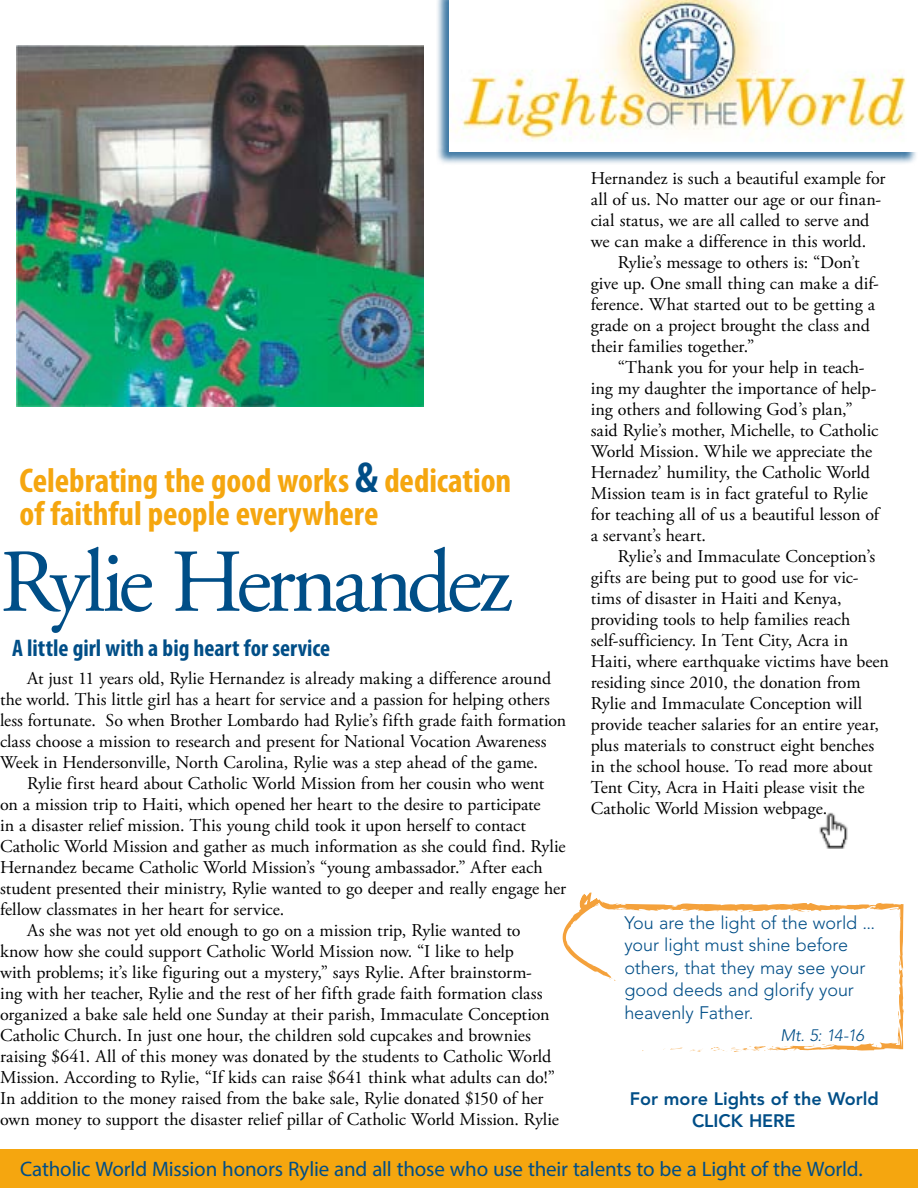
<style>
.page{position:relative;width:918px;height:1188px;background:#fff}
.page>*{position:absolute;margin:0;border:0;box-sizing:border-box;transform-origin:0 0}
.Photo_head{font:89.4px "Adobe Garamond Pro";letter-spacing:-.06em;color:#004e87}
.Celebrating{font:700 condensed 34.5px/33px "Myriad Pro";letter-spacing:-.005em;color:#f5a60f}
.Head{font:700 condensed 24px "Myriad Pro";color:#004e87}
.Subhead{font:21px "Myriad Pro";letter-spacing:-.005em;color:#004e87}
.T1{font:18px/21px "Adobe Garamond Pro";color:#000}
.Scripture{font:300 18px/22.5px "Avenir";letter-spacing:-.005em;color:#004e87}
.T1-2{font:800 18px/22.5px "Avenir";color:#004e87}
.Scripture-2{font:italic 300 16.5px "Avenir";color:#004e87}
.s1{font-size:43.5px;color:#004e87}
</style>
<div class="page">
<div style="left:436px;top:0;width:481px;height:166px;background:#004e87;opacity:.75"></div>
<img style="left:450px;top:0;width:467px;height:152px">
<div style="left:0;top:1149px;width:918px;height:39px;background:#f5a60f"></div>
<svg style="left:563px;top:892px;width:341px;height:159px"></svg>
<svg style="left:868px;top:907px;width:6px;height:3px"></svg>
<svg style="left:710px;top:1046px;width:90px;height:6px"></svg>
<svg style="left:820px;top:1044px;width:20px;height:7px"></svg>
<svg style="left:872px;top:1043px;width:5px;height:4px"></svg>
<svg style="left:898px;top:1010px;width:6px;height:10px"></svg>
<svg style="left:609px;top:978px;width:7px;height:3px"></svg>
<svg style="left:771px;top:904px;width:9px;height:7px"></svg>
<img style="left:819px;top:812px;width:29px;height:36px">
<img style="left:16px;top:45px;width:407px;height:362px">
<p class="Celebrating" style="left:20px;top:463px;width:493px">Celebrating the good works <span class="s1">&amp;</span> dedication of faithful people everywhere</p>
<p class="Photo_head" style="left:0;top:529px;width:514px">Rylie Hernandez</p>
<p class="Head" style="left:12px;top:633px;width:320px">A little girl with a big heart for service</p>
<p class="T1" style="left:0;top:668px;width:568px;text-indent:27px">At just 11 years old, Rylie Hernandez is already making a difference around the world. This little girl has a heart for service and a passion for helping others less fortunate. So when Brother Lombardo had Rylie’s fifth grade faith formation class choose a mission to research and present for National Vocation Awareness Week in Hendersonville, North Carolina, Rylie was a step ahead of the game.</p>
<p class="T1" style="left:0;top:773px;width:568px;text-indent:27px">Rylie first heard about Catholic World Mission from her cousin who went on a mission trip to Haiti, which opened her heart to the desire to participate<br>in a disaster relief mission. This young child took it upon herself to contact Catholic World Mission and gather as much information as she could find. Rylie Hernandez became Catholic World Mission’s “young ambassador.” After each student presented their ministry, Rylie wanted to go deeper and really engage her fellow classmates in her heart for service.</p>
<p class="T1" style="left:0;top:920px;width:561px;text-indent:27px">As she was not yet old enough to go on a mission trip, Rylie wanted to know how she could support Catholic World Mission now. “I like to help<br>with problems; it’s like figuring out a mystery,” says Rylie. After brainstorm-<br>ing with her teacher, Rylie and the rest of her fifth grade faith formation class organized a bake sale held one Sunday at their parish, Immaculate Conception Catholic Church. In just one hour, the children sold cupcakes and brownies raising $641. All of this money was donated by the students to Catholic World Mission. According to Rylie, “If kids can raise $641 think what adults can do!” In addition to the money raised from the bake sale, Rylie donated $150 of her own money to support the disaster relief pillar of Catholic World Mission. Rylie</p>
<p class="T1" style="left:591px;top:168px;width:296px">Hernandez is such a beautiful example for all of us. No matter our age or our finan&shy;cial status, we are all called to serve and we can make a difference in this world.</p>
<p class="T1" style="left:591px;top:252px;width:290px;text-indent:27px">Rylie’s message to others is: “Don’t give up. One small thing can make a dif&shy;ference. What started out to be getting a grade on a project brought the class and their families together.”</p>
<p class="T1" style="left:591px;top:357px;width:290px;text-indent:27px">“Thank you for your help in teach&shy;ing my daughter the importance of help&shy;ing others and following God’s plan,” said Rylie’s mother, Michelle, to Catholic World Mission. While we appreciate the Hernadez’ humility, the Catholic World Mission team is in fact grateful to Rylie for teaching all of us a beautiful lesson of a servant’s heart.</p>
<p class="T1" style="left:591px;top:546px;width:300px;text-indent:27px">Rylie’s and Immaculate Conception’s gifts are being put to good use for vic&shy;tims of disaster in Haiti and Kenya, providing tools to help families reach self-sufficiency. In Tent City, Acra in Haiti, where earthquake victims have been residing since 2010, the donation from Rylie and Immaculate Conception will provide teacher salaries for an entire year, plus materials to construct eight benches in the school house. To read more about Tent City, Acra in Haiti please visit the Catholic World Mission webpage.</p>
<p class="Scripture" style="left:624px;top:911px;width:252px">You are the light of the world ... your light must shine before others, that they may see your good deeds and glorify your heavenly Father.</p>
<p class="Scripture-2" style="left:781px;top:1026px;width:85px">Mt. 5: 14-16</p>
<p class="T1-2" style="left:692px;top:1087px;width:188px;text-indent:-62px">For more Lights of the World<br>CLICK HERE</p>
<p class="Subhead" style="left:20px;top:1156px;width:844px">Catholic World Mission honors Rylie and all those who use their talents to be a Light of the World.</p>
</div>
